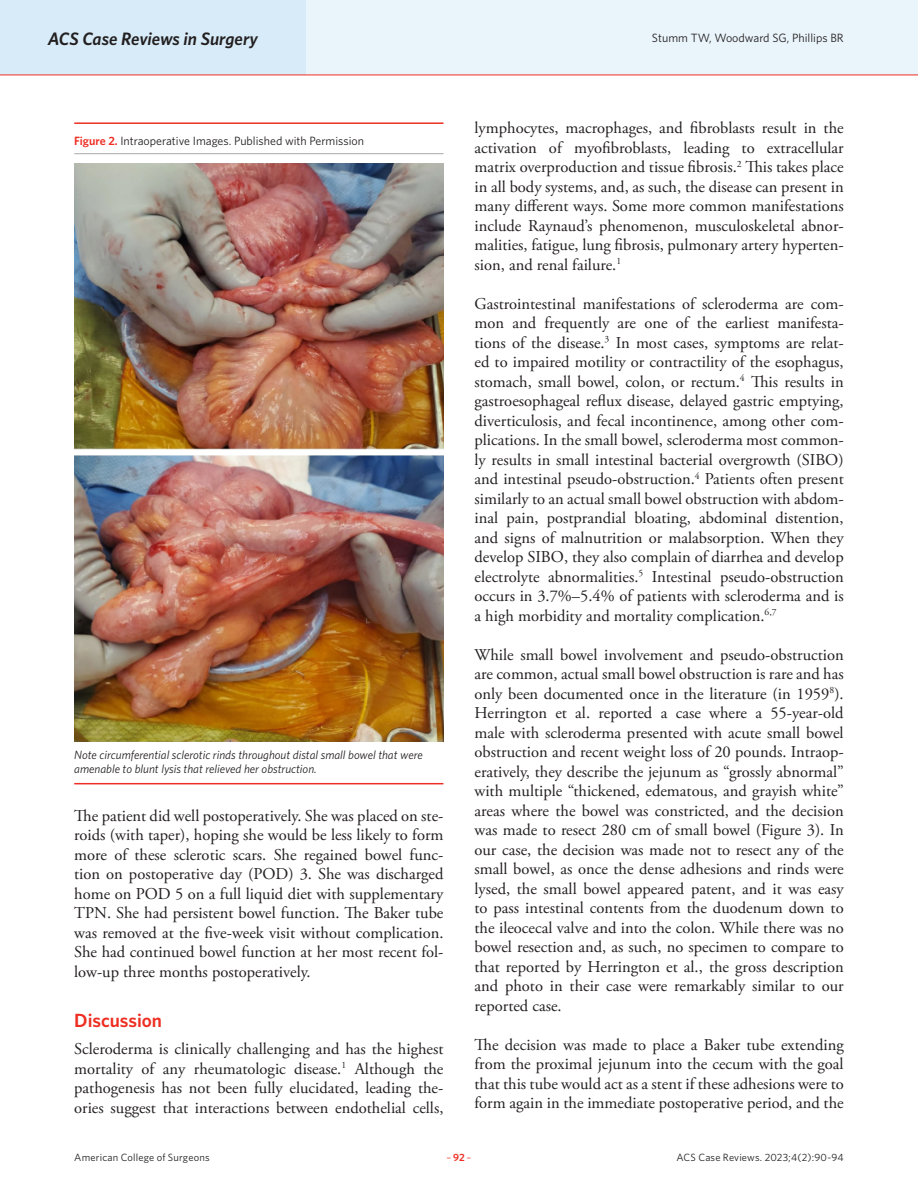
<style>
.page{position:relative;width:918px;height:1188px;background:#fff}
.page>*{position:absolute;margin:0;border:0;box-sizing:border-box;transform-origin:0 0}
.Article_Subhead{font:600 19.2px "Whitney";letter-spacing:-.005em;color:#ee2e22}
.t1{font:italic 600 18px "Whitney";letter-spacing:-.005em;color:#231f20}
.Article_Body_no_inde{font:16.5px/19.5px "Adobe Garamond Pro";color:#231f20;text-align:justify}
.Authors_Body{font:italic 12px/14.4px "Whitney";color:#231f20}
.Caption_New{font:12px "Whitney";color:#231f20}
.t2{font:10.5px "Whitney";letter-spacing:.015em;color:#231f20}
.t3{font:10.5px "Whitney";color:#ee2e22}
.s1{font-weight:600;color:#ee2e22}
.s2{font-weight:600}
</style>
<div class="page">
<div style="left:0;top:0;width:918px;height:75px;background:#eaf5fb"></div>
<div style="left:0;top:0;width:306px;height:75px;background:#d7ebf8"></div>
<hr style="left:0;top:75px;width:918px;height:1px;background:#ee2e22">
<hr style="left:74px;top:153px;width:369px;height:1px;background:#a9a8aa">
<img style="left:74px;top:163px;width:369px;height:286px">
<img style="left:74px;top:456px;width:369px;height:285px">
<hr style="left:74px;top:122px;width:369px;height:2px;background:#ee2e22">
<hr style="left:74px;top:783px;width:369px;height:1px;background:#ee2e22">
<p class="t1" style="left:48px;top:26px;width:212px">ACS Case Reviews in Surgery</p>
<p class="Caption_New" style="left:652px;top:30px;width:193px">Stumm TW, Woodward SG, Phillips BR</p>
<p class="Caption_New" style="left:74px;top:132px;width:291px"><span class="s1">Figure 2.</span> Intraoperative Images. Published with Permission</p>
<p class="Authors_Body" style="left:74px;top:747px;width:350px">Note circumferential sclerotic rinds throughout distal small bowel that were amenable to blunt lysis that relieved her obstruction.</p>
<p class="Article_Body_no_inde" style="left:74px;top:806px;width:371px">The patient did well postoperatively. She was placed on ste&shy;roids (with taper), hoping she would be less likely to form more of these sclerotic scars. She regained bowel func&shy;tion on postoperative day (POD) 3. She was discharged home on POD 5 on a full liquid diet with supplementary TPN. She had persistent bowel function. The Baker tube was removed at the five-week visit without complication.<br>She had continued bowel function at her most recent fol&shy;low-up three months postoperatively.</p>
<p class="Article_Subhead" style="left:74px;top:1008px;width:89px">Discussion</p>
<p class="Article_Body_no_inde" style="left:74px;top:1040px;width:371px">Scleroderma is clinically challenging and has the highest mortality of any rheumatologic disease.<sup>1</sup> Although the pathogenesis has not been fully elucidated, leading the&shy;ories suggest that interactions between endothelial cells,</p>
<p class="Article_Body_no_inde" style="left:475px;top:119px;width:371px">lymphocytes, macrophages, and fibroblasts result in the activation of myofibroblasts, leading to extracellular matrix overproduction and tissue fibrosis.<sup>2</sup> This takes place in all body systems, and, as such, the disease can present in many different ways. Some more common manifestations include Raynaud’s phenomenon, musculoskeletal abnor&shy;malities, fatigue, lung fibrosis, pulmonary artery hyperten&shy;sion, and renal failure.<sup>1</sup></p>
<p class="Article_Body_no_inde" style="left:475px;top:295px;width:371px">Gastrointestinal manifestations of scleroderma are com&shy;mon and frequently are one of the earliest manifesta&shy;tions of the disease.<sup>3</sup> In most cases, symptoms are relat&shy;ed to impaired motility or contractility of the esophagus, stomach, small bowel, colon, or rectum.<sup>4</sup> This results in gastroesophageal reflux disease, delayed gastric emptying, diverticulosis, and fecal incontinence, among other com&shy;plications. In the small bowel, scleroderma most common&shy;ly results in small intestinal bacterial overgrowth (SIBO) and intestinal pseudo-obstruction.<sup>4</sup> Patients often present similarly to an actual small bowel obstruction with abdom&shy;inal pain, postprandial bloating, abdominal distention, and signs of malnutrition or malabsorption. When they develop SIBO, they also complain of diarrhea and develop electrolyte abnormalities.<sup>5</sup> Intestinal pseudo-obstruction occurs in 3.7%–5.4% of patients with scleroderma and is a high morbidity and mortality complication.<sup>6,7</sup></p>
<p class="Article_Body_no_inde" style="left:475px;top:646px;width:371px">While small bowel involvement and pseudo-obstruction are common, actual small bowel obstruction is rare and has only been documented once in the literature (in 1959<sup>8</sup>).<br>Herrington et al. reported a case where a 55-year-old male with scleroderma presented with acute small bowel obstruction and recent weight loss of 20 pounds. Intraop&shy;eratively, they describe the jejunum as “grossly abnormal” with multiple “thickened, edematous, and grayish white” areas where the bowel was constricted, and the decision was made to resect 280 cm of small bowel (Figure 3). In our case, the decision was made not to resect any of the small bowel, as once the dense adhesions and rinds were lysed, the small bowel appeared patent, and it was easy to pass intestinal contents from the duodenum down to the ileocecal valve and into the colon. While there was no bowel resection and, as such, no specimen to compare to that reported by Herrington et al., the gross description and photo in their case were remarkably similar to our reported case.</p>
<p class="Article_Body_no_inde" style="left:475px;top:1036px;width:371px">The decision was made to place a Baker tube extending from the proximal jejunum into the cecum with the goal that this tube would act as a stent if these adhesions were to form again in the immediate postoperative period, and the</p>
<p class="t2" style="left:74px;top:1150px;width:137px">American College of Surgeons</p>
<p class="t3" style="left:447px;top:1150px;width:26px">–<span class="s2">92</span>–</p>
<p class="t2" style="left:676px;top:1150px;width:169px">ACS Case Reviews. 2023;4(2):90-94</p>
</div>
